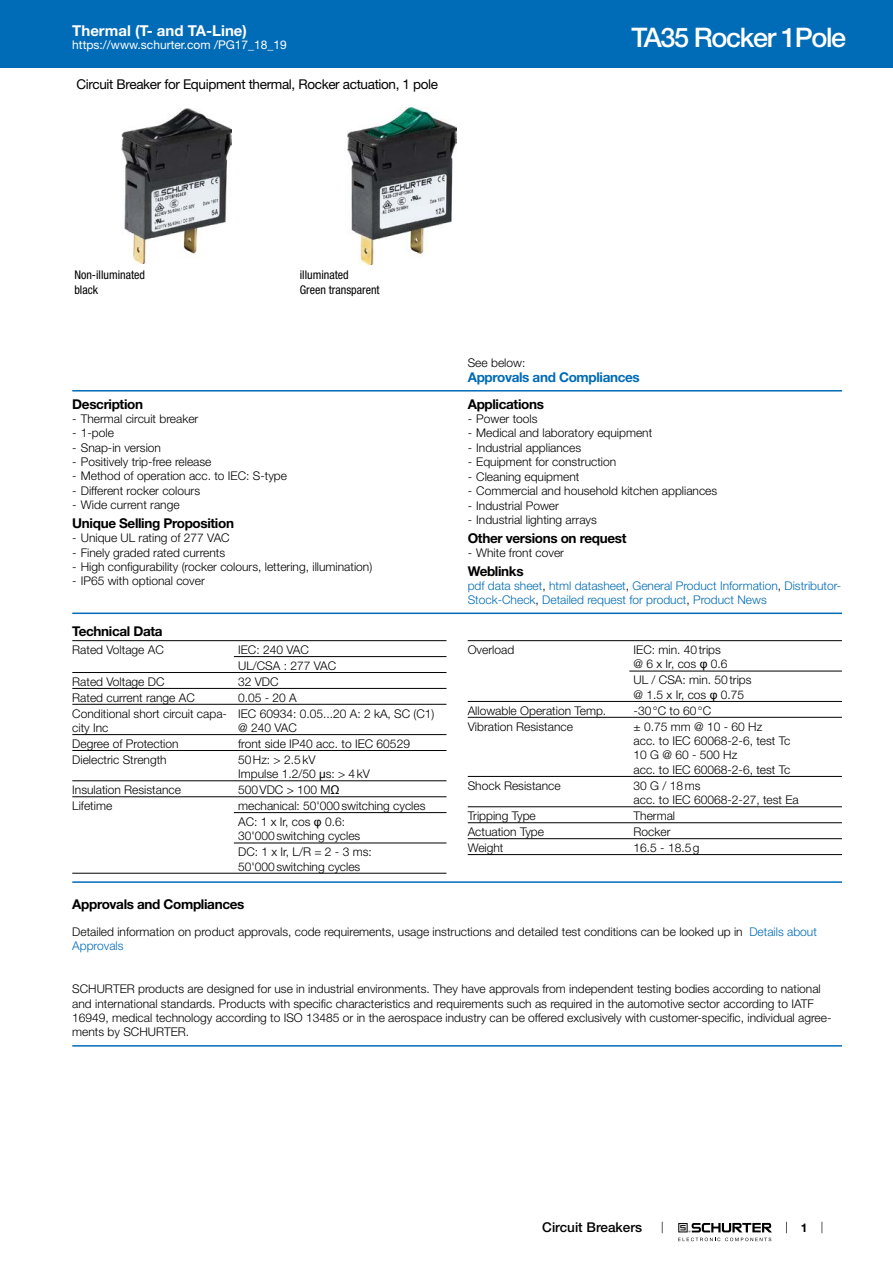
<style>
.page{position:relative;width:893px;height:1263px;background:#fff}
.page>*{position:absolute;margin:0;border:0;box-sizing:border-box;transform-origin:0 0}
.t1{font:500 27px "Helvetica Neue LT";letter-spacing:-.05em;color:#fff}
.t2{font:700 15px "Helvetica Neue LT";color:#fff}
.t3{font:700 13.5px "Helvetica Neue LT";letter-spacing:-.025em;color:#000}
.t4{font:13.5px "Helvetica Neue LT";letter-spacing:-.025em;color:#000}
.t5{font:700 13.5px "Helvetica Neue LT";letter-spacing:-.025em;color:#006bb6}
.t6{font:500 13.5px "Helvetica Neue LT";color:#000}
.t7{font:300 12px/14.4px "Helvetica Neue LT";color:#000}
.t8{font:300 12px/14.4px "Helvetica Neue LT";color:#006bb6}
.t9{font:condensed 12px/14.4px "Helvetica Neue LT";color:#000}
.t10{font:12px "Helvetica Neue LT";color:#fff}
.t11{font:700 12px "Helvetica Neue LT";color:#000}
.s1{font-family:"Arial Unicode MS";font-weight:400}
.s2{color:#000}
.s3{color:#006bb6}
</style>
<div class="page">
<svg style="left:678px;top:1223px;width:94px;height:18px"></svg>
<div style="left:0;top:0;width:893px;height:68px;background:#006bb6"></div>
<img style="left:122px;top:108px;width:109px;height:156px">
<img style="left:347px;top:108px;width:109px;height:156px">
<hr style="left:72px;top:390px;width:770px;height:1px;background:#006bb6">
<hr style="left:72px;top:612px;width:770px;height:2px;background:#006bb6">
<hr style="left:72px;top:640px;width:374px;height:1px;background:#000">
<hr style="left:234px;top:656px;width:212px;height:1px;background:#000">
<hr style="left:72px;top:672px;width:374px;height:1px;background:#000">
<hr style="left:72px;top:688px;width:374px;height:1px;background:#000">
<hr style="left:72px;top:704px;width:374px;height:1px;background:#000">
<hr style="left:72px;top:734px;width:374px;height:1px;background:#000">
<hr style="left:72px;top:750px;width:374px;height:1px;background:#000">
<hr style="left:72px;top:780px;width:374px;height:1px;background:#000">
<hr style="left:72px;top:796px;width:374px;height:1px;background:#000">
<hr style="left:234px;top:812px;width:212px;height:1px;background:#000">
<hr style="left:234px;top:843px;width:212px;height:1px;background:#000">
<hr style="left:72px;top:873px;width:374px;height:1px;background:#000">
<hr style="left:468px;top:640px;width:374px;height:1px;background:#000">
<hr style="left:629px;top:671px;width:213px;height:1px;background:#000">
<hr style="left:468px;top:701px;width:374px;height:1px;background:#000">
<hr style="left:468px;top:717px;width:374px;height:1px;background:#000">
<hr style="left:468px;top:776px;width:374px;height:1px;background:#000">
<hr style="left:468px;top:806px;width:374px;height:1px;background:#000">
<hr style="left:468px;top:822px;width:374px;height:1px;background:#000">
<hr style="left:468px;top:838px;width:374px;height:1px;background:#000">
<hr style="left:468px;top:854px;width:374px;height:1px;background:#000">
<hr style="left:72px;top:881px;width:770px;height:2px;background:#006bb6">
<hr style="left:72px;top:1045px;width:770px;height:1px;background:#006bb6">
<p class="t2" style="left:72px;top:21px;width:176px">Thermal (T- and TA-Line)</p>
<p class="t10" style="left:72px;top:38px;width:216px">https://www.schurter.com /PG17_18_19</p>
<p class="t4" style="left:77px;top:76px;width:363px">Circuit Breaker for Equipment thermal, Rocker actuation, 1 pole</p>
<h1 class="t1" style="left:632px;top:21px;width:216px">TA35 Rocker 1Pole</h1>
<p class="t9" style="left:74px;top:268px;width:72px">Non-illuminated black</p>
<p class="t9" style="left:300px;top:268px;width:81px">illuminated<br>Green transparent</p>
<p class="t3" style="left:72px;top:396px;width:72px">Description</p>
<p class="t7" style="left:72px;top:411px;width:128px">- Thermal circuit breaker</p>
<p class="t7" style="left:72px;top:425px;width:43px">- 1-pole</p>
<p class="t7" style="left:72px;top:440px;width:90px">- Snap-in version</p>
<p class="t7" style="left:72px;top:454px;width:141px">- Positively trip-free release</p>
<p class="t7" style="left:72px;top:469px;width:216px">- Method of operation acc. to IEC: S-type</p>
<p class="t7" style="left:72px;top:483px;width:129px">- Different rocker colours</p>
<p class="t7" style="left:72px;top:497px;width:109px">- Wide current range</p>
<p class="t3" style="left:72px;top:515px;width:163px">Unique Selling Proposition</p>
<p class="t7" style="left:72px;top:530px;width:159px">- Unique UL rating of 277 VAC</p>
<p class="t7" style="left:72px;top:545px;width:154px">- Finely graded rated currents</p>
<p class="t7" style="left:72px;top:559px;width:301px">- High configurability (rocker colours, lettering, illumination)</p>
<p class="t7" style="left:72px;top:574px;width:134px">- IP65 with optional cover</p>
<p class="t3" style="left:72px;top:623px;width:92px">Technical Data</p>
<p class="t7" style="left:72px;top:642px;width:93px">Rated Voltage AC</p>
<p class="t7" style="left:238px;top:641px;width:100px;line-height:15.9px">IEC: 240 VAC<br>UL/CSA : 277 VAC</p>
<p class="t7" style="left:72px;top:674px;width:94px">Rated Voltage DC</p>
<p class="t7" style="left:238px;top:674px;width:42px">32 VDC</p>
<p class="t7" style="left:72px;top:690px;width:124px">Rated current range AC</p>
<p class="t7" style="left:238px;top:690px;width:60px">0.05 - 20 A</p>
<p class="t7" style="left:72px;top:706px;width:156px">Conditional short circuit capa&shy;city Inc</p>
<p class="t7" style="left:238px;top:706px;width:198px">IEC 60934: 0.05...20 A: 2 kA, SC (C1) @ 240 VAC</p>
<p class="t7" style="left:72px;top:736px;width:108px">Degree of Protection</p>
<p class="t7" style="left:238px;top:736px;width:173px">front side IP40 acc. to IEC 60529</p>
<p class="t7" style="left:72px;top:752px;width:96px">Dielectric Strength</p>
<p class="t7" style="left:238px;top:752px;width:133px">50Hz: &gt; 2.5kV<br>Impulse 1.2/50 <span class="s1">μ</span>s: &gt; 4kV</p>
<p class="t7" style="left:72px;top:782px;width:110px">Insulation Resistance</p>
<p class="t7" style="left:238px;top:782px;width:103px">500VDC &gt; 100 M<span class="s1">Ω</span></p>
<p class="t7" style="left:72px;top:798px;width:41px">Lifetime</p>
<p class="t7" style="left:238px;top:798px;width:189px;line-height:15.8px">mechanical: 50'000switching cycles<br>AC: 1 x Ir, cos <span class="s1">φ</span> 0.6:</p>
<p class="t7" style="left:238px;top:828px;width:135px;line-height:15.9px">30'000switching cycles<br>DC: 1 x Ir, L/R = 2 - 3 ms:</p>
<p class="t7" style="left:238px;top:859px;width:124px">50'000switching cycles</p>
<p class="t7" style="left:468px;top:355px;width:59px">See below:</p>
<p class="t5" style="left:468px;top:368px;width:174px">Approvals and Compliances</p>
<p class="t3" style="left:468px;top:396px;width:78px">Applications</p>
<p class="t7" style="left:468px;top:411px;width:71px">- Power tools</p>
<p class="t7" style="left:468px;top:426px;width:186px">- Medical and laboratory equipment</p>
<p class="t7" style="left:468px;top:440px;width:115px">- Industrial appliances</p>
<p class="t7" style="left:468px;top:455px;width:150px">- Equipment for construction</p>
<p class="t7" style="left:468px;top:469px;width:113px">- Cleaning equipment</p>
<p class="t7" style="left:468px;top:483px;width:251px">- Commercial and household kitchen appliances</p>
<p class="t7" style="left:468px;top:498px;width:93px">- Industrial Power</p>
<p class="t7" style="left:468px;top:512px;width:131px">- Industrial lighting arrays</p>
<p class="t3" style="left:468px;top:530px;width:160px">Other versions on request</p>
<p class="t7" style="left:468px;top:545px;width:98px">- White front cover</p>
<p class="t3" style="left:468px;top:563px;width:57px">Weblinks</p>
<p class="t8" style="left:468px;top:578px;width:375px">pdf data sheet<span class="s2">,</span> html datasheet<span class="s2">,</span> General Product Information<span class="s2">,</span> Distributor-<br>Stock-Check<span class="s2">,</span> Detailed request for product<span class="s2">,</span> Product News</p>
<p class="t7" style="left:468px;top:642px;width:48px">Overload</p>
<p class="t7" style="left:634px;top:642px;width:95px">IEC: min. 40trips @ 6 x Ir, cos <span class="s1">φ</span> 0.6</p>
<p class="t7" style="left:634px;top:673px;width:119px">UL / CSA: min. 50trips @ 1.5 x Ir, cos <span class="s1">φ</span> 0.75</p>
<p class="t7" style="left:468px;top:703px;width:140px">Allowable Operation Temp.</p>
<p class="t7" style="left:634px;top:703px;width:79px">-30°C to 60°C</p>
<p class="t7" style="left:468px;top:719px;width:107px">Vibration Resistance</p>
<p class="t7" style="left:634px;top:719px;width:158px">± 0.75 mm @ 10 - 60 Hz<br>acc. to IEC 60068-2-6, test Tc<br>10 G @ 60 - 500 Hz<br>acc. to IEC 60068-2-6, test Tc</p>
<p class="t7" style="left:468px;top:778px;width:94px">Shock Resistance</p>
<p class="t7" style="left:634px;top:778px;width:167px">30 G / 18ms<br>acc. to IEC 60068-2-27, test Ea</p>
<p class="t7" style="left:468px;top:808px;width:70px">Tripping Type</p>
<p class="t7" style="left:634px;top:808px;width:43px">Thermal</p>
<p class="t7" style="left:468px;top:824px;width:78px">Actuation Type</p>
<p class="t7" style="left:634px;top:824px;width:38px">Rocker</p>
<p class="t7" style="left:468px;top:840px;width:37px">Weight</p>
<p class="t7" style="left:634px;top:840px;width:67px">16.5 - 18.5g</p>
<p class="t3" style="left:72px;top:896px;width:174px">Approvals and Compliances</p>
<p class="t7" style="left:72px;top:924px;width:746px">Detailed information on product approvals, code requirements, usage instructions and detailed test conditions can be looked up in <span class="s3">Details about<br>Approvals</span></p>
<p class="t7" style="left:72px;top:981px;width:761px">SCHURTER products are designed for use in industrial environments. They have approvals from independent testing bodies according to national and international standards. Products with specific characteristics and requirements such as required in the automotive sector according to IATF 16949, medical technology according to ISO 13485 or in the aerospace industry can be offered exclusively with customer-specific, individual agree&shy;ments by SCHURTER.</p>
<p class="t6" style="left:542px;top:1219px;width:101px">Circuit Breakers</p>
<p class="t11" style="left:801px;top:1220px;width:8px">1</p>
</div>
